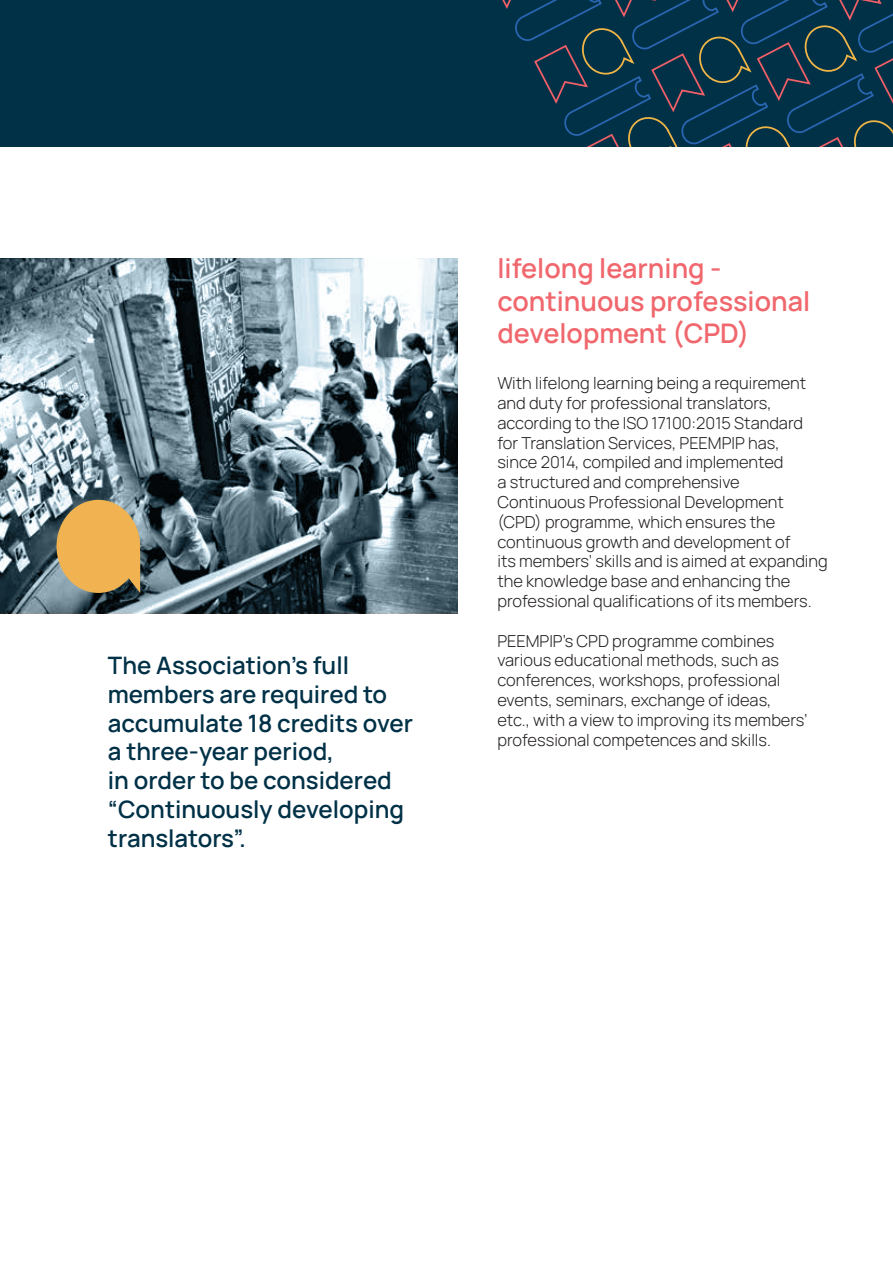
<style>
.page{position:relative;width:893px;height:1263px;background:#fff}
.page>*{position:absolute;margin:0;border:0;box-sizing:border-box;transform-origin:0 0}
.t1{font:600 27px/32.4px "Manrope";color:#f0676d}
.t2{font:600 24px/28.8px "Manrope";color:#003147}
.t3{font:300 16.5px/19.8px "Manrope";color:#231f20}
</style>
<div class="page">
<div style="left:0;top:0;width:893px;height:147px;background:#003147"></div>
<svg style="left:502px;top:0;width:391px;height:147px"></svg>
<svg style="left:0;top:259px;width:458px;height:354px;background:#72858e"></svg>
<svg style="left:57px;top:500px;width:83px;height:93px;background:#d9ab5d"></svg>
<h2 class="t2" style="left:108px;top:650px;width:307px">The Association’s full members are required to accumulate 18 credits over a three-year period,<br>in order to be considered “Continuously developing translators”.</h2>
<h1 class="t1" style="left:497px;top:251px;width:314px">lifelong learning - continuous professional development (CPD)</h1>
<p class="t3" style="left:497px;top:373px;width:332px">With lifelong learning being a requirement and duty for professional translators, according to the ISO 17100:2015 Standard for Translation Services, PEEMPIP has,<br>since 2014, compiled and implemented<br>a structured and comprehensive Continuous Professional Development (CPD) programme, which ensures the continuous growth and development of<br>its members’ skills and is aimed at expanding the knowledge base and enhancing the professional qualifications of its members.</p>
<p class="t3" style="left:497px;top:630px;width:312px">PEEMPIP’s CPD programme combines various educational methods, such as conferences, workshops, professional events, seminars, exchange of ideas, etc., with a view to improving its members’ professional competences and skills.</p>
</div>
